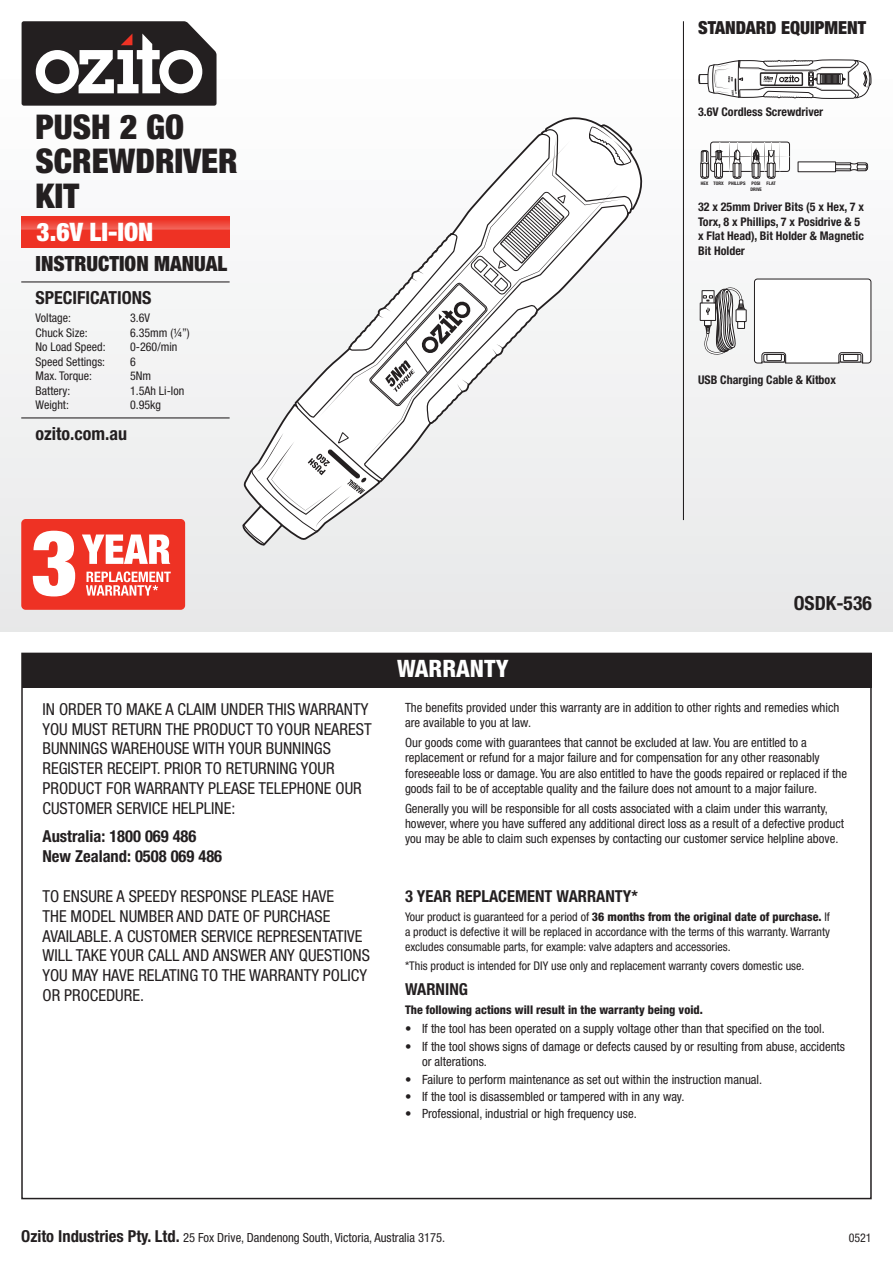
<style>
.page{position:relative;width:893px;height:1263px;background:#fff}
.page>*{position:absolute;margin:0;border:0;box-sizing:border-box;transform-origin:0 0}
.t1{font:900 condensed 34.2px/34.5px "Helvetica Neue LT Std";color:#231f20}
.t2{font:900 condensed 25.5px "Helvetica Neue LT Std";color:#fff}
.t3{font:800 condensed 24px "Helvetica Neue LT Std";color:#fff}
.t4{font:900 condensed 21px "Helvetica Neue LT Std";color:#231f20}
.t5{font:700 condensed 19.5px "Helvetica Neue LT Std";color:#231f20}
.t6{font:700 condensed 18px "Helvetica Neue LT Std";color:#231f20}
.t7{font:900 condensed 18px "Helvetica Neue LT Std";color:#231f20}
.t8{font:condensed 16.5px/19.8px "Helvetica Neue LT Std";color:#231f20}
.t9{font:700 condensed 16.5px/19.8px "Helvetica Neue LT Std";color:#231f20}
.t10{font:condensed 12.75px/15.3px "Helvetica Neue LT Std";color:#231f20}
.t11{font:condensed 12.6px "Helvetica Neue LT Std";color:#231f20}
.t12{font:condensed 12px/15px "Helvetica Neue LT Std";color:#231f20;text-align:justify}
.t13{font:700 condensed 12px/14.4px "Helvetica Neue LT Std";color:#231f20}
.t14{font:800 condensed 12px "Helvetica Neue LT Std";color:#231f20}
.t15{font:700 condensed 4.8px/5.7px "Helvetica Neue LT Std";color:#231f20}
.s1{font-weight:800}
.s2{font-weight:700;font-size:16.5px}
</style>
<div class="page">
<div style="left:0;top:0;width:893px;height:631px;background:linear-gradient(to right,#f4f4f5,#f4f4f5)"></div>
<svg style="left:242px;top:117px;width:403px;height:425px"></svg>
<svg style="left:295px;top:128px;width:338px;height:355px"></svg>
<svg style="left:319px;top:141px;width:29px;height:276px"></svg>
<svg style="left:365px;top:425px;width:253px;height:34px;fill:#eff0f0"></svg>
<svg style="left:242px;top:432px;width:125px;height:115px"></svg>
<svg style="left:348px;top:113px;width:283px;height:312px"></svg>
<svg style="left:698px;top:59px;width:173px;height:40px"></svg>
<div style="left:808px;top:72px;width:5px;height:14px;border:1px solid #231f20"></div>
<div style="left:736px;top:309px;width:10px;height:13px;border:1px solid #231f20"></div>
<svg style="left:700px;top:283px;width:45px;height:74px"></svg>
<svg style="left:754px;top:278px;width:118px;height:86px"></svg>
<svg style="left:700px;top:142px;width:89px;height:37px"></svg>
<svg style="left:836px;top:162px;width:32px;height:9px"></svg>
<div style="left:798px;top:162px;width:37px;height:10px;background:#fff"></div>
<div style="left:798px;top:162px;width:38px;height:10px;border:1px solid #231f20"></div>
<svg style="left:22px;top:21px;width:195px;height:85px"></svg>
<div style="left:22px;top:653px;width:849px;height:35px;background:#231f20"></div>
<svg style="left:21px;top:216px;width:209px;height:31px;background:#ee3a2d"></svg>
<hr style="left:21px;top:281px;width:209px;height:1px;background:#231f20">
<hr style="left:21px;top:417px;width:209px;height:1px;background:#231f20">
<hr style="left:683px;top:21px;width:1px;height:499px;background:#231f20">
<div style="left:21px;top:519px;width:164px;height:91px;background:#ee3224;border-radius:4px"></div>
<svg style="left:82px;top:534px;width:88px;height:30px"></svg>
<svg style="left:33px;top:531px;width:42px;height:65px"></svg>
<svg style="left:86px;top:571px;width:85px;height:25px"></svg>
<h1 class="t1" style="left:36px;top:109px;width:204px">PUSH 2 GO<br>SCREWDRIVER<br>KIT</h1>
<h2 class="t2" style="left:37px;top:216px;width:118px">3.6V LI-ION</h2>
<h3 class="t4" style="left:36px;top:250px;width:193px">INSTRUCTION MANUAL</h3>
<h3 class="t6" style="left:36px;top:287px;width:117px">SPECIFICATIONS</h3>
<p class="t12" style="left:36px;top:311px;width:37px">Voltage:</p>
<p class="t12" style="left:130px;top:311px;width:21px">3.6V</p>
<p class="t12" style="left:36px;top:325px;width:53px">Chuck Size:</p>
<p class="t12" style="left:130px;top:325px;width:61px">6.35mm (¼”)</p>
<p class="t12" style="left:36px;top:339px;width:71px">No Load Speed:</p>
<p class="t12" style="left:130px;top:339px;width:49px">0-260/min</p>
<p class="t12" style="left:36px;top:354px;width:71px">Speed Settings:</p>
<p class="t12" style="left:130px;top:354px;width:7px">6</p>
<p class="t12" style="left:36px;top:368px;width:58px">Max. Torque:</p>
<p class="t12" style="left:130px;top:368px;width:23px">5Nm</p>
<p class="t12" style="left:36px;top:383px;width:36px">Battery:</p>
<p class="t12" style="left:130px;top:383px;width:56px">1.5Ah Li-Ion</p>
<p class="t12" style="left:36px;top:397px;width:35px">Weight:</p>
<p class="t12" style="left:130px;top:397px;width:33px">0.95kg</p>
<h3 class="t6" style="left:36px;top:422px;width:93px">ozito.com.au</h3>
<h3 class="t7" style="left:698px;top:17px;width:169px">STANDARD EQUIPMENT</h3>
<p class="t13" style="left:698px;top:105px;width:127px">3.6V Cordless Screwdriver</p>
<p class="t15" style="left:701px;top:181px;width:46px">HEX TORX PHILLIPS</p>
<p class="t15" style="left:750px;top:181px;width:13px">POSI<br>DRIVE</p>
<p class="t15" style="left:767px;top:181px;width:11px">FLAT</p>
<p class="t13" style="left:698px;top:200px;width:168px">32 x 25mm Driver Bits (5 x Hex, 7 x<br>Torx, 8 x Phillips, 7 x Posidrive &amp; 5 x Flat Head), Bit Holder &amp; Magnetic<br>Bit Holder</p>
<p class="t15" style="left:701px;top:229px;width:46px">HEX TORX PHILLIPS</p>
<p class="t15" style="left:750px;top:229px;width:13px">POSI<br>DRIVE</p>
<p class="t15" style="left:767px;top:229px;width:11px">FLAT</p>
<p class="t13" style="left:698px;top:372px;width:139px">USB Charging Cable &amp; Kitbox</p>
<p class="t8" style="left:43px;top:699px;width:331px">IN ORDER TO MAKE A CLAIM UNDER THIS WARRANTY YOU MUST RETURN THE PRODUCT TO YOUR NEAREST BUNNINGS WAREHOUSE WITH YOUR BUNNINGS REGISTER RECEIPT. PRIOR TO RETURNING YOUR PRODUCT FOR WARRANTY PLEASE TELEPHONE OUR CUSTOMER SERVICE HELPLINE:</p>
<p class="t9" style="left:43px;top:826px;width:181px">Australia: 1800 069 486<br>New Zealand: 0508 069 486</p>
<p class="t8" style="left:43px;top:886px;width:329px">TO ENSURE A SPEEDY RESPONSE PLEASE HAVE<br>THE MODEL NUMBER AND DATE OF PURCHASE AVAILABLE. A CUSTOMER SERVICE REPRESENTATIVE WILL TAKE YOUR CALL AND ANSWER ANY QUESTIONS YOU MAY HAVE RELATING TO THE WARRANTY POLICY OR PROCEDURE.</p>
<h3 class="t3" style="left:397px;top:654px;width:113px">WARRANTY</h3>
<h3 class="t5" style="left:794px;top:592px;width:79px">OSDK-536</h3>
<p class="t10" style="left:405px;top:700px;width:436px">The benefits provided under this warranty are in addition to other rights and remedies which are available to you at law.</p>
<p class="t10" style="left:405px;top:735px;width:444px">Our goods come with guarantees that cannot be excluded at law. You are entitled to a replacement or refund for a major failure and for compensation for any other reasonably foreseeable loss or damage. You are also entitled to have the goods repaired or replaced if the goods fail to be of acceptable quality and the failure does not amount to a major failure.</p>
<p class="t10" style="left:405px;top:800px;width:441px">Generally you will be responsible for all costs associated with a claim under this warranty, however, where you have suffered any additional direct loss as a result of a defective product you may be able to claim such expenses by contacting our customer service helpline above.</p>
<p class="t9" style="left:405px;top:886px;width:234px">3 YEAR REPLACEMENT WARRANTY*</p>
<p class="t12" style="left:405px;top:909px;width:427px">Your product is guaranteed for a period of <span class="s1">36 months from the original date of purchase.</span> If a product is defective it will be replaced in accordance with the terms of this warranty. Warranty excludes consumable parts, for example: valve adapters and accessories.</p>
<p class="t12" style="left:405px;top:959px;width:401px">*This product is intended for DIY use only and replacement warranty covers domestic use.</p>
<p class="t9" style="left:405px;top:978px;width:64px">WARNING</p>
<p class="t14" style="left:405px;top:1002px;width:299px">The following actions will result in the warranty being void.</p>
<p class="t10" style="left:405px;top:1021px;width:421px">• If the tool has been operated on a supply voltage other than that specified on the tool.</p>
<p class="t10" style="left:422px;top:1038px;width:425px;text-indent:-17px">• If the tool shows signs of damage or defects caused by or resulting from abuse, accidents or alterations.</p>
<p class="t10" style="left:405px;top:1071px;width:359px">• Failure to perform maintenance as set out within the instruction manual.</p>
<p class="t10" style="left:405px;top:1089px;width:281px">• If the tool is disassembled or tampered with in any way.</p>
<p class="t10" style="left:405px;top:1106px;width:233px">• Professional, industrial or high frequency use.</p>
<p class="t11" style="left:21px;top:1230px;width:425px"><span class="s2">Ozito Industries Pty. Ltd.</span> 25 Fox Drive, Dandenong South, Victoria, Australia 3175.</p>
<p class="t12" style="left:849px;top:1230px;width:25px">0521</p>
</div>
